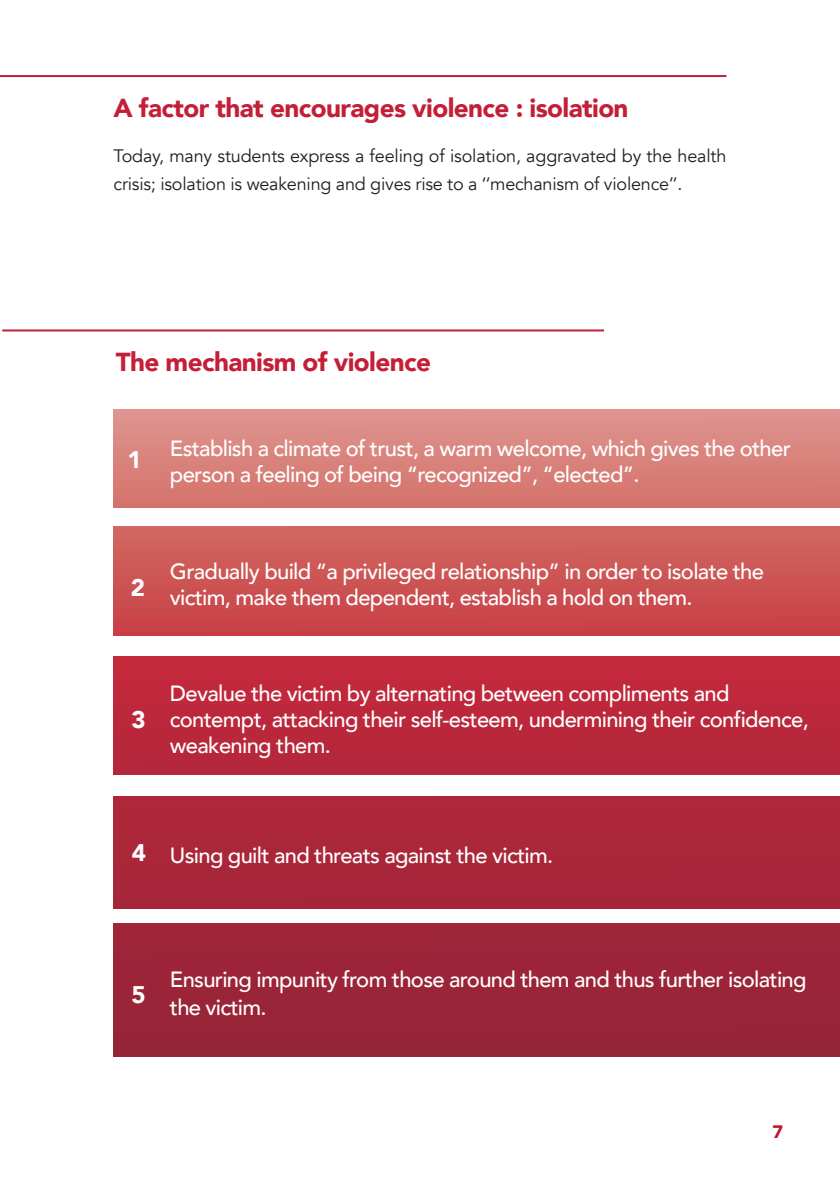
<style>
.page{position:relative;width:840px;height:1191px;background:#fff}
.page>*{position:absolute;margin:0;border:0;box-sizing:border-box;transform-origin:0 0}
.Titre_paragraphe{font:900 26px "Avenir";letter-spacing:-.02em;color:#c41f38}
.T1{font:900 24px "Avenir";color:#fff}
.texte_rond{font:500 22px/26px "Avenir";letter-spacing:-.03em;color:#fff}
.CORPS{font:18px/28px "Avenir";letter-spacing:-.01em;color:#231f20}
.t1{font:900 18px "Avenir";color:#c3162c}
</style>
<div class="page">
<hr style="left:0;top:75px;width:726px;height:2px;background:#c41f38">
<hr style="left:2px;top:329px;width:601px;height:2px;background:#c41f38">
<div style="left:113px;top:409px;width:726px;height:98px;background:linear-gradient(to bottom,#de9590,#d4726b)"></div>
<div style="left:113px;top:526px;width:726px;height:109px;background:linear-gradient(to bottom,#d16963,#c83f45)"></div>
<div style="left:113px;top:657px;width:726px;height:118px;background:#bc273b"></div>
<div style="left:113px;top:923px;width:726px;height:133px;background:#9a2438"></div>
<div style="left:113px;top:796px;width:726px;height:112px;background:#aa2639"></div>
<p class="Titre_paragraphe" style="left:113px;top:85px;width:516px">A factor that encourages violence : isolation</p>
<p class="CORPS" style="left:113px;top:142px;width:614px">Today, many students express a feeling of isolation, aggravated by the health crisis; isolation is weakening and gives rise to a ‘‘mechanism of violence’’.</p>
<p class="Titre_paragraphe" style="left:116px;top:340px;width:316px">The mechanism of violence</p>
<p class="T1" style="left:127px;top:439px;width:16px">1</p>
<p class="texte_rond" style="left:170px;top:434px;width:622px">Establish a climate of trust, a warm welcome, which gives the other person a feeling of being “recognized”, “elected”.</p>
<p class="T1" style="left:131px;top:567px;width:16px">2</p>
<p class="texte_rond" style="left:170px;top:557px;width:595px">Gradually build “a privileged relationship” in order to isolate the victim, make them dependent, establish a hold on them.</p>
<p class="T1" style="left:131px;top:699px;width:16px">3</p>
<p class="texte_rond" style="left:170px;top:679px;width:640px">Devalue the victim by alternating between compliments and contempt, attacking their self-esteem, undermining their confidence, weakening them.</p>
<p class="T1" style="left:132px;top:832px;width:16px">4</p>
<p class="texte_rond" style="left:170px;top:841px;width:385px">Using guilt and threats against the victim.</p>
<p class="T1" style="left:131px;top:974px;width:16px">5</p>
<p class="texte_rond" style="left:170px;top:964px;width:637px;line-height:28px">Ensuring impunity from those around them and thus further isolating the victim.</p>
<p class="t1" style="left:772px;top:1116px;width:12px">7</p>
</div>
